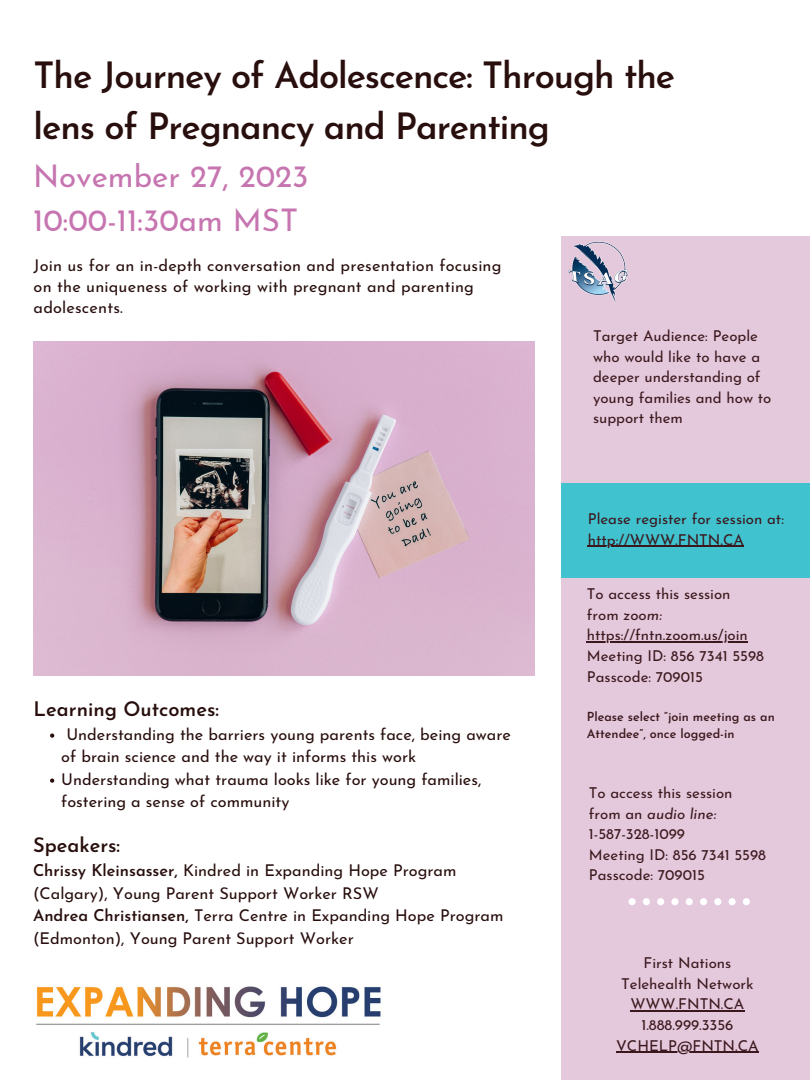
<style>
.page{position:relative;width:810px;height:1080px;background:#fff}
.page>*{position:absolute;margin:0;border:0;box-sizing:border-box;transform-origin:0 0}
.t1{font:600 36.19px/50.6px "Josefin Sans";letter-spacing:-.03em;color:#280e0d}
.t2{font:31.25px "Josefin Sans";color:#c675b0}
.t3{font:600 20px "Josefin Sans";color:#280e0d}
.t4{font:16.25px/22.5px "Josefin Sans";color:#280e0d}
.t5{font:15px/20.6px "Josefin Sans";color:#3b181d}
.t6{font:italic 15px "Josefin Sans";color:#3b181d}
.t7{font:600 12.5px/17.4px "Josefin Sans";color:#3b181d}
.s1{font-weight:600}
.s2{font-style:normal}
</style>
<div class="page">
<div style="left:561px;top:236px;width:249px;height:844px;background:#e4c9dc"></div>
<img style="left:568px;top:242px;width:60px;height:61px">
<div style="left:561px;top:484px;width:249px;height:94px;background:#40c3cf"></div>
<svg style="left:629px;top:898px;width:121px;height:7px"></svg>
<img style="left:36px;top:986px;width:345px;height:72px">
<img style="left:33px;top:342px;width:501px;height:333px">
<svg style="left:50px;top:734px;width:4px;height:4px"></svg>
<svg style="left:50px;top:779px;width:4px;height:4px"></svg>
<hr style="left:588px;top:546px;width:156px;height:1px;background:#3b181d">
<hr style="left:587px;top:641px;width:161px;height:2px;background:#3b181d">
<hr style="left:630px;top:1010px;width:114px;height:2px;background:#3b181d">
<hr style="left:616px;top:1052px;width:143px;height:1px;background:#3b181d">
<p class="t1" style="left:34px;top:54px;width:643px">The Journey of Adolescence: Through the lens of Pregnancy and Parenting</p>
<p class="t2" style="left:33px;top:164px;width:277px">November 27, 2023</p>
<p class="t2" style="left:33px;top:208px;width:267px">10:00-11:30am MST</p>
<p class="t4" style="left:34px;top:256px;width:469px;line-height:21.1px">Join us for an in-depth conversation and presentation focusing on the uniqueness of working with pregnant and parenting adolescents.</p>
<p class="t3" style="left:34px;top:701px;width:187px">Learning Outcomes:</p>
<p class="t4" style="left:61px;top:724px;width:451px;text-indent:5px">Understanding the barriers young parents face, being aware of brain science and the way it informs this work</p>
<p class="t4" style="left:61px;top:769px;width:422px">Understanding what trauma looks like for young families, fostering a sense of community</p>
<p class="t3" style="left:33px;top:837px;width:89px">Speakers:</p>
<p class="t4" style="left:33px;top:861px;width:425px"><span class="s1">Chrissy Kleinsasser,</span> Kindred in Expanding Hope Program (Calgary), Young Parent Support Worker RSW</p>
<p class="t4" style="left:33px;top:906px;width:472px"><span class="s1">Andrea Christiansen,</span> Terra Centre in Expanding Hope Program (Edmonton), Young Parent Support Worker</p>
<p class="t5" style="left:593px;top:327px;width:180px">Target Audience: People who would like to have a deeper understanding of young families and how to support them</p>
<p class="t5" style="left:588px;top:510px;width:198px">Please register for session at:</p>
<p class="t5" style="left:588px;top:531px;width:158px">http://WWW.FNTN.CA</p>
<p class="t5" style="left:587px;top:585px;width:145px">To access this session</p>
<p class="t6" style="left:587px;top:609px;width:77px"><span class="s2">from</span> zoom:</p>
<p class="t5" style="left:587px;top:626px;width:179px">https://fntn.zoom.us/join<br>Meeting ID: 856 7341 5598</p>
<p class="t5" style="left:587px;top:668px;width:118px">Passcode: 709015</p>
<p class="t7" style="left:587px;top:709px;width:189px">Please select “join meeting as an<br>Attendee”, once logged-in</p>
<p class="t5" style="left:589px;top:784px;width:145px">To access this session</p>
<p class="t6" style="left:589px;top:807px;width:129px"><span class="s2">from an</span> audio line:</p>
<p class="t5" style="left:589px;top:825px;width:98px">1-587-328-1099</p>
<p class="t5" style="left:589px;top:846px;width:179px">Meeting ID: 856 7341 5598</p>
<p class="t5" style="left:589px;top:866px;width:118px">Passcode: 709015</p>
<p class="t5" style="left:644px;top:954px;width:89px">First Nations</p>
<p class="t5" style="left:621px;top:975px;width:134px">Telehealth Network</p>
<p class="t5" style="left:630px;top:995px;width:116px">WWW.FNTN.CA</p>
<p class="t5" style="left:641px;top:1016px;width:94px">1.888.999.3356</p>
<p class="t5" style="left:616px;top:1037px;width:144px">VCHELP@FNTN.CA</p>
</div>
